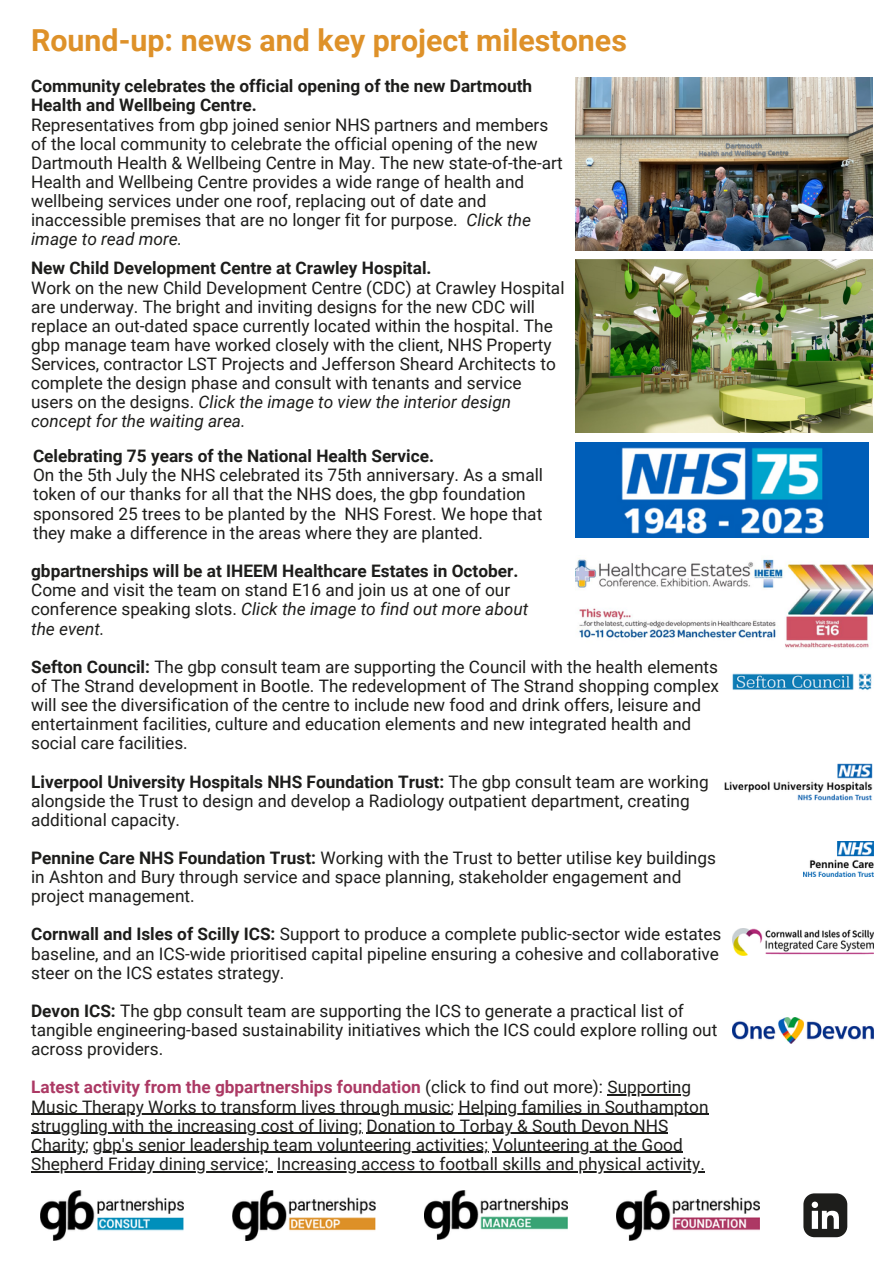
<style>
.page{position:relative;width:893px;height:1264px;background:#fff}
.page>*{position:absolute;margin:0;border:0;box-sizing:border-box;transform-origin:0 0}
.t1{font:700 30.3px "Roboto";color:#de9129}
.t2{font:17.25px/19px "Roboto";color:#1d1d1b}
.t3{font:700 17.25px/19px "Roboto";color:#1d1d1b}
.t4{font:italic 17.25px "Roboto";color:#1d1d1b}
.s1{font-style:italic}
.s2{font-weight:700}
.s3{font-weight:700;color:#ac3964}
</style>
<div class="page">
<svg style="left:803px;top:1193px;width:44px;height:44px"></svg>
<img style="left:41px;top:1190px;width:143px;height:49px">
<img style="left:233px;top:1190px;width:142px;height:50px">
<img style="left:424px;top:1190px;width:143px;height:49px">
<img style="left:616px;top:1190px;width:143px;height:50px">
<img style="left:575px;top:77px;width:297px;height:173px">
<img style="left:732px;top:673px;width:140px;height:17px">
<img style="left:575px;top:559px;width:297px;height:89px">
<img style="left:575px;top:259px;width:297px;height:173px">
<img style="left:575px;top:442px;width:293px;height:95px">
<img style="left:724px;top:763px;width:148px;height:37px">
<img style="left:803px;top:841px;width:70px;height:35px">
<img style="left:732px;top:928px;width:141px;height:27px">
<img style="left:732px;top:1017px;width:141px;height:26px">
<hr style="left:607px;top:1094px;width:84px;height:1px;background:#1d1d1b">
<hr style="left:31px;top:1113px;width:419px;height:1px;background:#1d1d1b">
<hr style="left:458px;top:1113px;width:250px;height:1px;background:#1d1d1b">
<hr style="left:31px;top:1132px;width:331px;height:1px;background:#1d1d1b">
<hr style="left:366px;top:1132px;width:302px;height:1px;background:#1d1d1b">
<hr style="left:31px;top:1151px;width:54px;height:1px;background:#1d1d1b">
<hr style="left:93px;top:1151px;width:395px;height:1px;background:#1d1d1b">
<hr style="left:492px;top:1151px;width:190px;height:1px;background:#1d1d1b">
<hr style="left:31px;top:1170px;width:237px;height:2px;background:#1d1d1b">
<hr style="left:277px;top:1170px;width:427px;height:2px;background:#1d1d1b">
<p class="t1" style="left:31px;top:23px;width:597px">Round-up: news and key project milestones</p>
<p class="t3" style="left:31px;top:77px;width:502px">Community celebrates the official opening of the new Dartmouth<br>Health and Wellbeing Centre.</p>
<p class="t2" style="left:31px;top:115px;width:533px">Representatives from gbp joined senior NHS partners and members of the local community to celebrate the official opening of the new Dartmouth Health &amp; Wellbeing Centre in May. The new state-of-the-art Health and Wellbeing Centre provides a wide range of health and wellbeing services under one roof, replacing out of date and inaccessible premises that are no longer fit for purpose. <span class="s1">Click the image to read more.</span></p>
<p class="t3" style="left:31px;top:259px;width:402px">New Child Development Centre at Crawley Hospital.</p>
<p class="t2" style="left:31px;top:278px;width:535px">Work on the new Child Development Centre (CDC) at Crawley Hospital are underway. The bright and inviting designs for the new CDC will replace an out-dated space currently located within the hospital. The gbp manage team have worked closely with the client, NHS Property Services, contractor LST Projects and Jefferson Sheard Architects to complete the design phase and consult with tenants and service users on the designs. <span class="s1">Click the image to view the interior design concept for the waiting area.</span></p>
<p class="t3" style="left:33px;top:447px;width:402px">Celebrating 75 years of the National Health Service.</p>
<p class="t2" style="left:33px;top:466px;width:511px">On the 5th July the NHS celebrated its 75th anniversary. As a small token of our thanks for all that the NHS does, the gbp foundation sponsored 25 trees to be planted by the NHS Forest. We hope that they make a difference in the areas where they are planted.</p>
<p class="t2" style="left:31px;top:561px;width:498px"><span class="s2">gbpartnerships will be at IHEEM Healthcare Estates in October.<br></span>Come and visit the team on stand E16 and join us at one of our conference speaking slots. <span class="s1">Click the image to find out more about</span></p>
<p class="t4" style="left:31px;top:618px;width:75px">the event.</p>
<p class="t2" style="left:31px;top:657px;width:689px"><span class="s2">Sefton Council:</span> The gbp consult team are supporting the Council with the health elements of The Strand development in Bootle. The redevelopment of The Strand shopping complex will see the diversification of the centre to include new food and drink offers, leisure and entertainment facilities, culture and education elements and new integrated health and social care facilities.</p>
<p class="t2" style="left:31px;top:772px;width:679px"><span class="s2">Liverpool University Hospitals NHS Foundation Trust:</span> The gbp consult team are working alongside the Trust to design and develop a Radiology outpatient department, creating additional capacity.</p>
<p class="t2" style="left:31px;top:848px;width:686px"><span class="s2">Pennine Care NHS Foundation Trust:</span> Working with the Trust to better utilise key buildings in Ashton and Bury through service and space planning, stakeholder engagement and project management.</p>
<p class="t2" style="left:31px;top:925px;width:691px"><span class="s2">Cornwall and Isles of Scilly ICS:</span> Support to produce a complete public-sector wide estates baseline, and an ICS-wide prioritised capital pipeline ensuring a cohesive and collaborative steer on the ICS estates strategy.</p>
<p class="t2" style="left:31px;top:1001px;width:687px"><span class="s2">Devon ICS:</span> The gbp consult team are supporting the ICS to generate a practical list of tangible engineering-based sustainability initiatives which the ICS could explore rolling out across providers.</p>
<p class="t2" style="left:31px;top:1077px;width:678px"><span class="s3">Latest activity from the gbpartnerships foundation</span> (click to find out more): Supporting Music Therapy Works to transform lives through music; Helping families in Southampton struggling with the increasing cost of living; Donation to Torbay &amp; South Devon NHS Charity; gbp's senior leadership team volunteering activities; Volunteering at the Good Shepherd Friday dining service; Increasing access to football skills and physical activity.</p>
</div>
